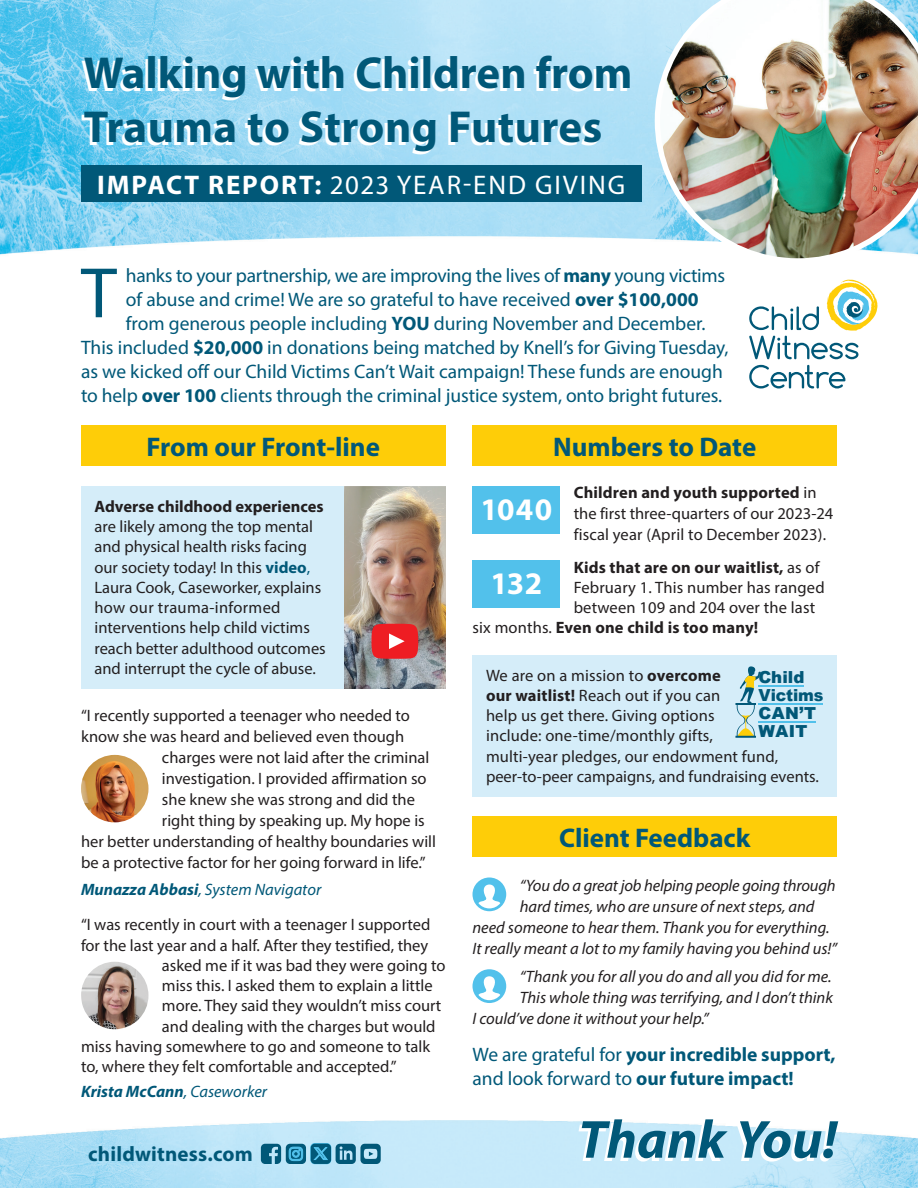
<style>
.page{position:relative;width:918px;height:1188px;background:#fff}
.page>*{position:absolute;margin:0;border:0;box-sizing:border-box;transform-origin:0 0}
.t1{font:72px "Myriad Pro";color:#015878}
.t2{font:italic 700 54px "Myriad Pro";color:#015878}
.t3{font:700 45px/54px "Myriad Pro";color:#015878}
.t4{font:700 31.5px "Myriad Pro";letter-spacing:.02em;color:#fff}
.t5{font:700 27px "Myriad Pro";color:#015878}
.t6{font:27px "Myriad Pro";letter-spacing:.07em;color:#fff}
.t7{font:700 21px "Myriad Pro";letter-spacing:.01em;color:#015878}
.t8{font:19.5px "Myriad Pro";letter-spacing:-.005em;color:#015878}
.t9{font:700 19.5px/24px "Myriad Pro";color:#015878}
.t10{font:900 16.65px/17.9px "Arial";color:#015878}
.t11{font:16.5px/20.2px "Myriad Pro";color:#231f20}
.t12{font:italic 16.5px "Myriad Pro";color:#231f20}
.t13{font:700 16.5px "Myriad Pro";letter-spacing:.005em;color:#231f20}
.t14{font:italic 16.5px "Myriad Pro";color:#015878}
.t15{font:italic 700 16.5px "Myriad Pro";color:#015878}
.s1{font-weight:700}
.s2{font-weight:700;color:#015878}
.s3{color:#015878}
.s4{font-weight:400}
</style>
<div class="page">
<img style="left:0;top:0;width:918px;height:1188px">
<div style="left:81px;top:425px;width:365px;height:41px;background:#fecd08"></div>
<svg style="left:749px;top:365px;width:96px;height:23px"></svg>
<svg style="left:749px;top:280px;width:128px;height:79px"></svg>
<img style="left:81px;top:755px;width:67px;height:67px;border-radius:34px">
<div style="left:472px;top:817px;width:365px;height:40px;background:#fecd08"></div>
<div style="left:81px;top:165px;width:560px;height:37px;background:#015878"></div>
<img style="left:655px;top:0;width:263px;height:264px">
<div style="left:81px;top:486px;width:263px;height:202px;background:#d5edf9"></div>
<img style="left:344px;top:486px;width:102px;height:202px">
<svg style="left:371px;top:624px;width:47px;height:35px;background:#e9343a"></svg>
<img style="left:81px;top:962px;width:67px;height:67px;border-radius:34px">
<svg style="left:261px;top:1144px;width:20px;height:20px"></svg>
<svg style="left:310px;top:1143px;width:71px;height:21px"></svg>
<svg style="left:286px;top:1144px;width:20px;height:20px"></svg>
<svg style="left:289px;top:1147px;width:14px;height:14px"></svg>
<div style="left:472px;top:425px;width:365px;height:41px;background:#fecd08"></div>
<div style="left:472px;top:486px;width:88px;height:47px;background:#52c1eb"></div>
<div style="left:472px;top:560px;width:88px;height:48px;background:#52c1eb"></div>
<div style="left:472px;top:655px;width:365px;height:141px;background:#d5edf9"></div>
<svg style="left:735px;top:666px;width:26px;height:72px"></svg>
<hr style="left:758px;top:686px;width:46px;height:1px;background:#52c1eb">
<hr style="left:758px;top:721px;width:58px;height:2px;background:#52c1eb">
<hr style="left:758px;top:703px;width:65px;height:2px;background:#52c1eb">
<svg style="left:472px;top:878px;width:34px;height:33px"></svg>
<svg style="left:472px;top:969px;width:34px;height:34px"></svg>
<h3 class="t3" style="left:84px;top:44px;width:550px">Walking with Children from<br>Trauma to Strong Futures</h3>
<h3 class="t6" style="left:97px;top:168px;width:530px"><span class="s1">IMPACT REPORT:</span> 2023 YEAR-END GIVING</h3>
<p class="t8" style="left:126px;top:264px;width:601px">hanks to your partnership, we are improving the lives of <span class="s1">many</span> young victims</p>
<p class="t8" style="left:126px;top:288px;width:574px">of abuse and crime! We are so grateful to have received <span class="s1">over $100,000</span></p>
<p class="t8" style="left:126px;top:312px;width:581px">from generous people including <span class="s1">YOU</span> during November and December.</p>
<p class="t8" style="left:81px;top:336px;width:649px">This included <span class="s1">$20,000</span> in donations being matched by Knell’s for Giving Tuesday,</p>
<p class="t8" style="left:81px;top:360px;width:643px">as we kicked off our Child Victims Can’t Wait campaign! These funds are enough</p>
<p class="t8" style="left:81px;top:384px;width:643px">to help <span class="s1">over 100</span> clients through the criminal justice system, onto bright futures.</p>
<h1 class="t1" style="left:81px;top:249px;width:37px">T</h1>
<h3 class="t5" style="left:147px;top:429px;width:235px">From our Front-line</h3>
<p class="t13" style="left:94px;top:496px;width:231px">Adverse childhood experiences</p>
<p class="t11" style="left:94px;top:516px;width:233px">are likely among the top mental and physical health risks facing our society today! In this <span class="s2">video</span><span class="s3">,<br></span>Laura Cook, Caseworker, explains how our trauma-informed interventions help child victims reach better adulthood outcomes and interrupt the cycle of abuse.</p>
<p class="t11" style="left:81px;top:705px;width:330px">“I recently supported a teenager who needed to</p>
<p class="t11" style="left:81px;top:726px;width:325px">know she was heard and believed even though</p>
<p class="t11" style="left:162px;top:747px;width:269px">charges were not laid after the criminal</p>
<p class="t11" style="left:162px;top:768px;width:266px">investigation. I provided affirmation so</p>
<p class="t11" style="left:162px;top:789px;width:254px">she knew she was strong and did the</p>
<p class="t11" style="left:162px;top:810px;width:264px">right thing by speaking up. My hope is</p>
<p class="t11" style="left:81px;top:831px;width:357px">her better understanding of healthy boundaries will</p>
<p class="t11" style="left:81px;top:852px;width:346px">be a protective factor for her going forward in life.”</p>
<p class="t14" style="left:81px;top:879px;width:242px"><span class="s1">Munazza Abbasi</span>, System Navigator</p>
<p class="t11" style="left:81px;top:914px;width:351px">“I was recently in court with a teenager I supported</p>
<p class="t11" style="left:81px;top:935px;width:349px">for the last year and a half. After they testified, they</p>
<p class="t11" style="left:162px;top:955px;width:285px">asked me if it was bad they were going to</p>
<p class="t11" style="left:162px;top:975px;width:272px">miss this. I asked them to explain a little</p>
<p class="t11" style="left:162px;top:995px;width:281px">more. They said they wouldn’t miss court</p>
<p class="t11" style="left:162px;top:1016px;width:275px">and dealing with the charges but would</p>
<p class="t11" style="left:81px;top:1036px;width:351px">miss having somewhere to go and someone to talk</p>
<p class="t11" style="left:81px;top:1056px;width:317px">to, where they felt comfortable and accepted.”</p>
<p class="t15" style="left:81px;top:1081px;width:188px">Krista McCann<span class="s4">, Caseworker</span></p>
<p class="t7" style="left:88px;top:1140px;width:166px">childwitness.com</p>
<h3 class="t5" style="left:553px;top:429px;width:205px">Numbers to Date</h3>
<p class="t11" style="left:574px;top:482px;width:261px;line-height:21px"><span class="s1">Children and youth supported</span> in the first three-quarters of our 2023-24 fiscal year (April to December 2023).</p>
<p class="t13" style="left:574px;top:556px;width:247px">Kids that are on our waitlist, <span class="s4">as of</span></p>
<p class="t11" style="left:574px;top:577px;width:252px">February 1. This number has ranged</p>
<p class="t11" style="left:574px;top:597px;width:243px">between 109 and 204 over the last</p>
<p class="t13" style="left:473px;top:617px;width:287px"><span class="s4">six months.</span> Even one child is too many!</p>
<h3 class="t4" style="left:481px;top:489px;width:73px">1040</h3>
<h3 class="t4" style="left:490px;top:563px;width:53px">132</h3>
<p class="t11" style="left:486px;top:665px;width:335px">We are on a mission to <span class="s1">overcome<br>our waitlist!</span> Reach out if you can<br>help us get there. Giving options<br>include: one-time/monthly gifts,<br>multi-year pledges, our endowment fund, peer-to-peer campaigns, and fundraising events.</p>
<p class="t10" style="left:758px;top:668px;width:67px">Child<br>Victims<br>CAN’T<br>WAIT</p>
<h3 class="t5" style="left:559px;top:820px;width:193px">Client Feedback</h3>
<p class="t12" style="left:520px;top:876px;width:317px">“You do a great job helping people going through</p>
<p class="t12" style="left:520px;top:897px;width:296px">hard times, who are unsure of next steps, and</p>
<p class="t12" style="left:472px;top:918px;width:359px">need someone to hear them. Thank you for everything.</p>
<p class="t12" style="left:472px;top:939px;width:366px">It really meant a lot to my family having you behind us!”</p>
<p class="t12" style="left:520px;top:966px;width:313px">“Thank you for all you do and all you did for me.</p>
<p class="t12" style="left:520px;top:987px;width:315px">This whole thing was terrifying, and I don’t think</p>
<p class="t12" style="left:472px;top:1008px;width:238px">I could’ve done it without your help.”</p>
<p class="t9" style="left:472px;top:1042px;width:365px"><span class="s4">We are grateful for</span> your incredible support, <span class="s4">and look forward to</span> our future impact!</p>
<h2 class="t2" style="left:578px;top:1104px;width:260px">Thank You!</h2>
</div>
